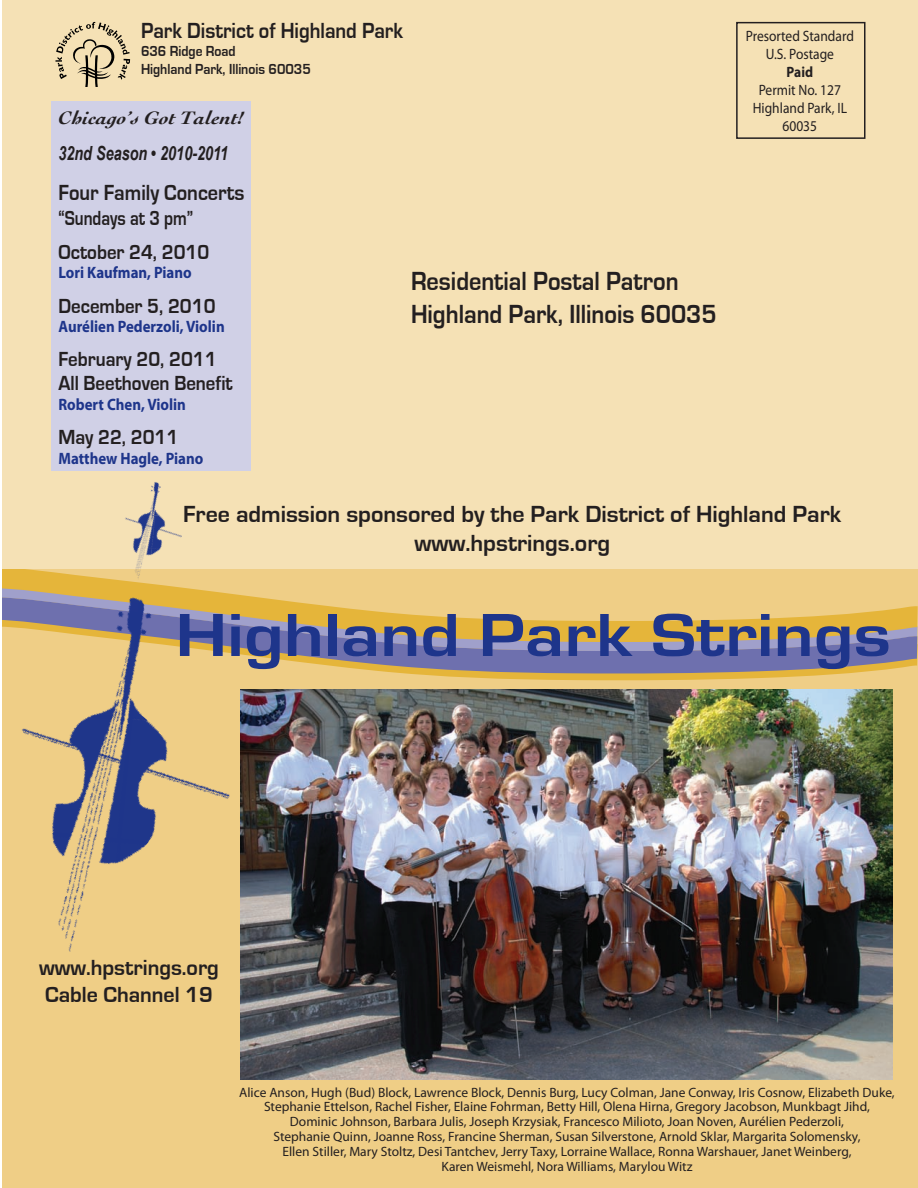
<style>
.page{position:relative;width:918px;height:1188px;background:#fff}
.page>*{position:absolute;margin:0;border:0;box-sizing:border-box;transform-origin:0 0}
.Heading{font:700 63px "Eurostile";color:#1e358b;scale:1.2 1}
.Heading_2{font:700 27px "Eurostile";color:#231f20;scale:.9 1}
.Heading-2{font:700 24px "Eurostile";color:#231f20}
.Heading_3{font:700 22.5px "Eurostile";color:#231f20}
.Heading_3-2{font:700 22.5px "Eurostile";color:#231f20;scale:.9 1}
.Heading_2-2{font:700 22.5px "Eurostile";color:#231f20;scale:.9 1}
.Heading_3-3{font:700 21px "Eurostile";color:#231f20;scale:.9 1}
.Heading_2-3{font:700 21px "Eurostile";color:#231f20;scale:.8 1}
.Heading_3-4{font:italic 700 19.5px "Arial Narrow";color:#231f20;scale:.9 1}
.t1{font:italic 700 18.9px "Cochin";color:#231f20;scale:1.11 1}
.Body_Text{font:700 16.5px "Myriad Pro";color:#1e358b;scale:.9 1}
.Body_Text-2{font:15px "Myriad Pro";color:#231f20;scale:.9 1}
.Heading_3-5{font:700 15px "Eurostile";color:#231f20;scale:.9 1}
.Body_Text-3{font:700 15px "Myriad Pro";color:#231f20;scale:.9 1}
.Body_Text-4{font:13.5px/15px "Myriad Pro";color:#231f20;text-align:center}
</style>
<div class="page">
<div style="left:0;top:568px;width:918px;height:620px;background:#efce86"></div>
<svg style="left:301px;top:568px;width:617px;height:1px"></svg>
<svg style="left:301px;top:603px;width:617px;height:78px"></svg>
<div style="left:0;top:0;width:918px;height:568px;background:#f5e1b5"></div>
<div style="left:736px;top:22px;width:130px;height:117px;border:2px solid #231f20"></div>
<svg style="left:56px;top:22px;width:74px;height:65px"></svg>
<div style="left:52px;top:101px;width:199px;height:370px;background:#d0d0e6"></div>
<img style="left:58px;top:900px;width:24px;height:52px">
<img style="left:2px;top:568px;width:72px;height:66px">
<img style="left:74px;top:568px;width:227px;height:94px">
<img style="left:22px;top:662px;width:114px;height:195px">
<img style="left:64px;top:673px;width:166px;height:227px">
<img style="left:134px;top:568px;width:61px;height:29px">
<img style="left:105px;top:565px;width:61px;height:30px">
<img style="left:151px;top:482px;width:10px;height:18px">
<img style="left:125px;top:500px;width:32px;height:53px">
<img style="left:136px;top:503px;width:46px;height:62px">
<hr style="left:0;top:0;width:2px;height:1188px;background:#fff">
<img style="left:240px;top:689px;width:652px;height:391px">
<p class="Heading_3-2" style="left:141px;top:18px;width:293px">Park District of Highland Park</p>
<p class="Heading_3-5" style="left:141px;top:43px;width:107px">636 Ridge Road</p>
<p class="Heading_3-5" style="left:141px;top:61px;width:190px">Highland Park, Illinois 60035</p>
<p class="t1" style="left:58px;top:106px;width:169px">Chicago’s Got Talent!</p>
<p class="Heading_3-4" style="left:58px;top:141px;width:190px">32nd Season • 2010-2011</p>
<p class="Heading_2-2" style="left:58px;top:180px;width:208px">Four Family Concerts</p>
<p class="Heading_2-3" style="left:58px;top:206px;width:170px">“Sundays at 3 pm”</p>
<p class="Heading_3-3" style="left:58px;top:241px;width:169px">October 24, 2010</p>
<p class="Body_Text" style="left:58px;top:262px;width:150px">Lori Kaufman, Piano</p>
<p class="Heading_3-3" style="left:58px;top:294px;width:176px">December 5, 2010</p>
<p class="Body_Text" style="left:58px;top:316px;width:186px">Aurélien Pederzoli, Violin</p>
<p class="Heading_3-3" style="left:58px;top:348px;width:177px">February 20, 2011</p>
<p class="Heading_3-3" style="left:58px;top:372px;width:195px">All Beethoven Benefit</p>
<p class="Body_Text" style="left:58px;top:394px;width:143px">Robert Chen, Violin</p>
<p class="Heading_3-3" style="left:58px;top:426px;width:135px">May 22, 2011</p>
<p class="Body_Text" style="left:58px;top:447px;width:163px">Matthew Hagle, Piano</p>
<p class="Heading_2" style="left:411px;top:267px;width:299px">Residential Postal Patron</p>
<p class="Heading_2" style="left:411px;top:299px;width:341px">Highland Park, Illinois 60035</p>
<p class="Body_Text-2" style="left:746px;top:26px;width:122px">Presorted Standard</p>
<p class="Body_Text-2" style="left:766px;top:44px;width:77px">U.S. Postage</p>
<p class="Body_Text-3" style="left:787px;top:62px;width:31px">Paid</p>
<p class="Body_Text-2" style="left:759px;top:80px;width:93px">Permit No. 127</p>
<p class="Body_Text-2" style="left:753px;top:98px;width:106px">Highland Park, IL</p>
<p class="Body_Text-2" style="left:783px;top:116px;width:40px">60035</p>
<p class="Heading-2" style="left:183px;top:501px;width:660px">Free admission sponsored by the Park District of Highland Park</p>
<p class="Heading-2" style="left:414px;top:530px;width:197px">www.hpstrings.org</p>
<p class="Heading" style="left:176px;top:601px;width:598px">Highland Park Strings</p>
<p class="Heading_3" style="left:39px;top:955px;width:181px">www.hpstrings.org</p>
<p class="Heading_3" style="left:45px;top:982px;width:169px">Cable Channel 19</p>
<p class="Body_Text-4" style="left:239px;top:1084px;width:657px">Alice Anson, Hugh (Bud) Block, Lawrence Block, Dennis Burg, Lucy Colman, Jane Conway, Iris Cosnow, Elizabeth Duke,<br>Stephanie Ettelson, Rachel Fisher, Elaine Fohrman, Betty Hill, Olena Hirna, Gregory Jacobson, Munkbagt Jihd,</p>
<p class="Body_Text-4" style="left:290px;top:1114px;width:556px">Dominic Johnson, Barbara Julis, Joseph Krzysiak, Francesco Milioto, Joan Noven, Aurélien Pederzoli,</p>
<p class="Body_Text-4" style="left:273px;top:1129px;width:589px">Stephanie Quinn, Joanne Ross, Francine Sherman, Susan Silverstone, Arnold Sklar, Margarita Solomensky,</p>
<p class="Body_Text-4" style="left:282px;top:1144px;width:571px">Ellen Stiller, Mary Stoltz, Desi Tantchev, Jerry Taxy, Lorraine Wallace, Ronna Warshauer, Janet Weinberg,</p>
<p class="Body_Text-4" style="left:441px;top:1159px;width:253px">Karen Weismehl, Nora Williams, Marylou Witz</p>
</div>
